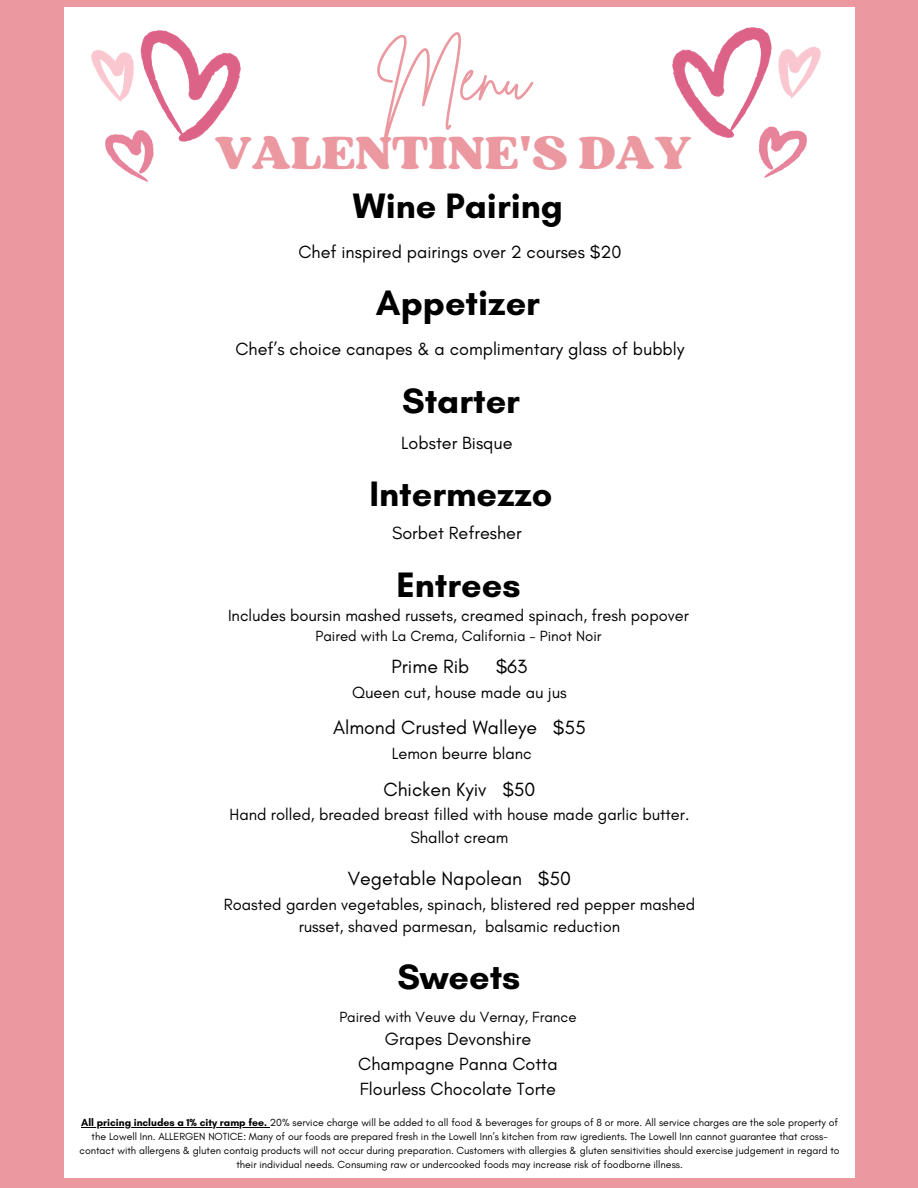
<style>
.page{position:relative;width:918px;height:1188px;background:#eb98a0}
.page>*{position:absolute;margin:0;border:0;box-sizing:border-box;transform-origin:0 0}
.t1{font:67.65px "Brittany Signature";color:#eb98a0}
.t2{font:48.9px "Sergio Trendy";color:#eb98a0}
.t3{font:700 36px "Glacial Indifference";color:#000}
.t4{font:19.5px "Glacial Indifference";color:#000}
.t5{font:18px/24.8px "Glacial Indifference";color:#000;text-align:center}
.t6{font:16.5px/22.5px "Glacial Indifference";color:#000;text-align:center}
.t7{font:15px "Glacial Indifference";color:#000}
.t8{font:10.5px/14px "Glacial Indifference";color:#000;text-align:center}
.s1{font-weight:700}
</style>
<div class="page">
<div style="left:64px;top:7px;width:790px;height:1171px;background:#fff"></div>
<img style="left:672px;top:27px;width:149px;height:151px">
<img style="left:92px;top:30px;width:148px;height:151px">
<hr style="left:81px;top:1127px;width:189px;height:1px;background:#000">
<p class="t1" style="left:376px;top:32px;width:155px">Menu</p>
<h2 class="t2" style="left:215px;top:122px;width:478px">VALENTINE'S DAY</h2>
<h3 class="t3" style="left:353px;top:184px;width:212px">Wine Pairing</h3>
<h5 class="t5" style="left:298px;top:239px;width:325px">Chef inspired pairings over 2 courses $20</h5>
<h3 class="t3" style="left:376px;top:281px;width:166px">Appetizer</h3>
<h1 class="t5" style="left:236px;top:336px;width:450px">Chef’s choice canapes &amp; a complimentary glass of bubbly</h1>
<h3 class="t3" style="left:402px;top:378px;width:119px">Starter</h3>
<h4 class="t5" style="left:401px;top:430px;width:113px">Lobster Bisque</h4>
<h4 class="t3" style="left:370px;top:472px;width:185px">Intermezzo</h4>
<h3 class="t5" style="left:392px;top:520px;width:131px">Sorbet Refresher</h3>
<h3 class="t3" style="left:396px;top:562px;width:126px">Entrees</h3>
<h5 class="t6" style="left:228px;top:604px;width:462px">Includes boursin mashed russets, creamed spinach, fresh popover</h5>
<h5 class="t7" style="left:316px;top:627px;width:287px">Paired with La Crema, California - Pinot Noir</h5>
<h4 class="t4" style="left:392px;top:654px;width:79px">Prime Rib</h4>
<h4 class="t4" style="left:496px;top:654px;width:33px">$63</h4>
<h4 class="t6" style="left:352px;top:681px;width:216px">Queen cut, house made au jus</h4>
<h5 class="t4" style="left:333px;top:716px;width:254px">Almond Crusted Walleye $55</h5>
<h5 class="t6" style="left:392px;top:742px;width:142px">Lemon beurre blanc</h5>
<h5 class="t4" style="left:383px;top:777px;width:154px">Chicken Kyiv $50</h5>
<h5 class="t6" style="left:229px;top:803px;width:462px">Hand rolled, breaded breast filled with house made garlic butter.<br>Shallot cream</h5>
<h4 class="t4" style="left:348px;top:866px;width:225px">Vegetable Napolean $50</h4>
<h4 class="t6" style="left:224px;top:893px;width:473px">Roasted garden vegetables, spinach, blistered red pepper mashed russet, shaved parmesan, balsamic reduction</h4>
<h3 class="t3" style="left:398px;top:954px;width:124px">Sweets</h3>
<h4 class="t7" style="left:339px;top:1008px;width:239px">Paired with Veuve du Vernay, France</h4>
<h4 class="t5" style="left:358px;top:1027px;width:201px">Grapes Devonshire<br>Champagne Panna Cotta<br>Flourless Chocolate Torte</h4>
<p class="t8" style="left:80px;top:1115px;width:762px"><span class="s1">All pricing includes a 1% city ramp fee.</span> 20% service charge will be added to all food &amp; beverages for groups of 8 or more. All service charges are the sole property of the Lowell Inn. ALLERGEN NOTICE: Many of our foods are prepared fresh in the Lowell Inn’s kitchen from raw igredients. The Lowell Inn cannot guarantee that cross&shy;contact with allergens &amp; gluten contaig products will not occur during preparation. Customers with allergies &amp; gluten sensitivities should exercise judgement in regard to their individual needs. Consuming raw or undercooked foods may increase risk of foodborne illness.</p>
</div>
